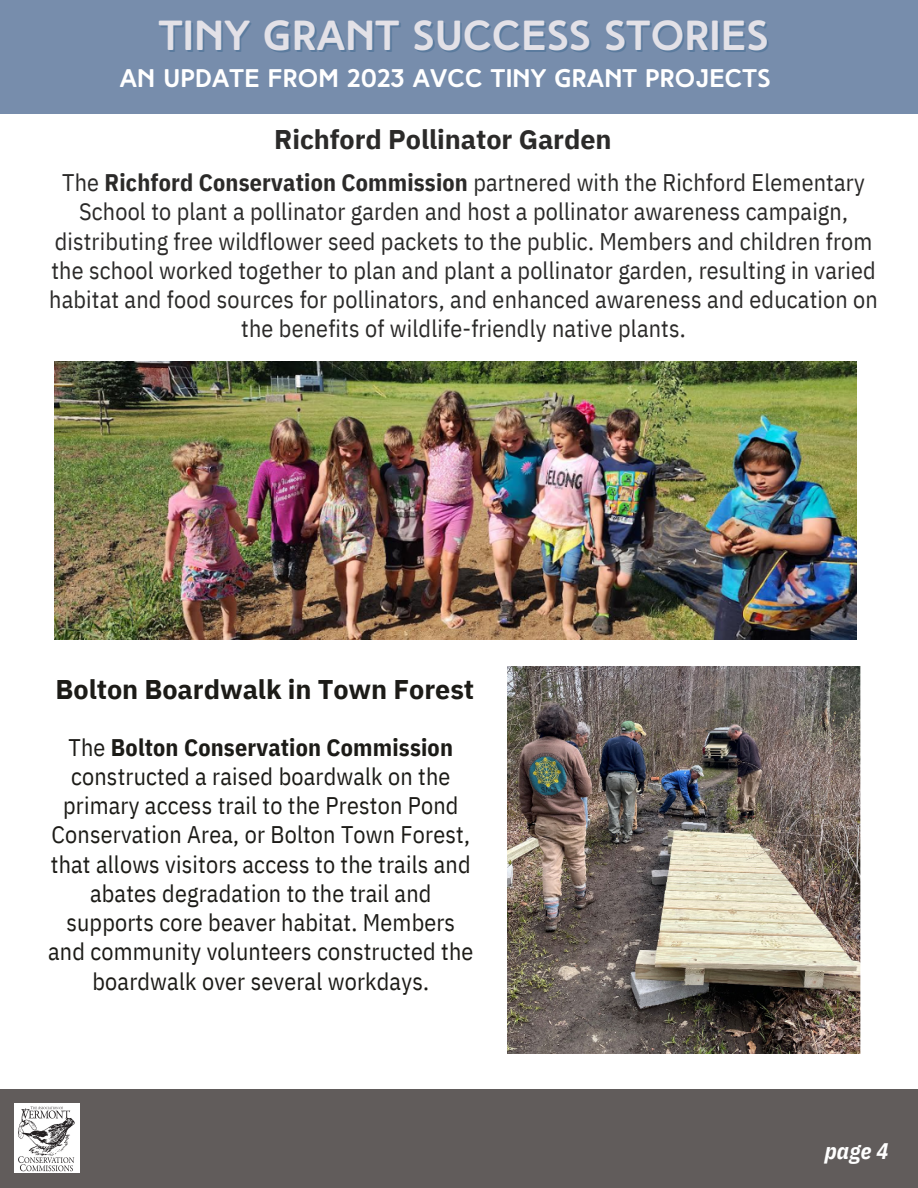
<style>
.page{position:relative;width:918px;height:1188px;background:#fff}
.page>*{position:absolute;margin:0;border:0;box-sizing:border-box;transform-origin:0 0}
.t1{font:700 42px "High Tide";letter-spacing:.01em;color:#e3e1e7}
.t2{font:700 27px "IBM Plex Sans";letter-spacing:-.005em;color:#1c1b17}
.t3{font:700 27px "IBM Plex Sans";letter-spacing:-.005em;color:#2b2a29}
.t4{font:700 25.5px "High Tide";letter-spacing:.01em;color:#fff}
.t5{font:24px/29.2px "IBM Plex Sans Cond";letter-spacing:.01em;color:#2b2a29;text-align:center}
.t6{font:24px/29.2px "IBM Plex Sans Cond";letter-spacing:.01em;color:#1c1b17;text-align:center}
.t7{font:italic 700 22.5px "IBM Plex Sans Cond";color:#fff}
.s1{font-weight:700}
</style>
<div class="page">
<div style="left:0;top:0;width:918px;height:114px;background:#778dac"></div>
<div style="left:0;top:1090px;width:918px;height:98px;background:#615c5b"></div>
<img style="left:15px;top:1104px;width:65px;height:69px">
<img style="left:508px;top:666px;width:352px;height:387px">
<img style="left:54px;top:362px;width:803px;height:278px">
<p class="t1" style="left:159px;top:19px;width:611px">TINY GRANT SUCCESS STORIES</p>
<p class="t4" style="left:120px;top:68px;width:652px">AN UPDATE FROM 2023 AVCC TINY GRANT PROJECTS</p>
<p class="t3" style="left:274px;top:121px;width:339px">Richford Pollinator Garden</p>
<p class="t5" style="left:49px;top:167px;width:830px">The <span class="s1">Richford Conservation Commission</span> partnered with the Richford Elementary School to plant a pollinator garden and host a pollinator awareness campaign, distributing free wildflower seed packets to the public. Members and children from the school worked together to plan and plant a pollinator garden, resulting in varied habitat and food sources for pollinators, and enhanced awareness and education on the benefits of wildlife-friendly native plants.</p>
<p class="t2" style="left:56px;top:671px;width:420px">Bolton Boardwalk in Town Forest</p>
<h2 class="t6" style="left:48px;top:732px;width:427px">The <span class="s1">Bolton Conservation Commission </span>constructed a raised boardwalk on the primary access trail to the Preston Pond Conservation Area, or Bolton Town Forest, that allows visitors access to the trails and abates degradation to the trail and supports core beaver habitat. Members and community volunteers constructed the boardwalk over several workdays.</h2>
<h4 class="t7" style="left:825px;top:1136px;width:65px">page 4</h4>
</div>
